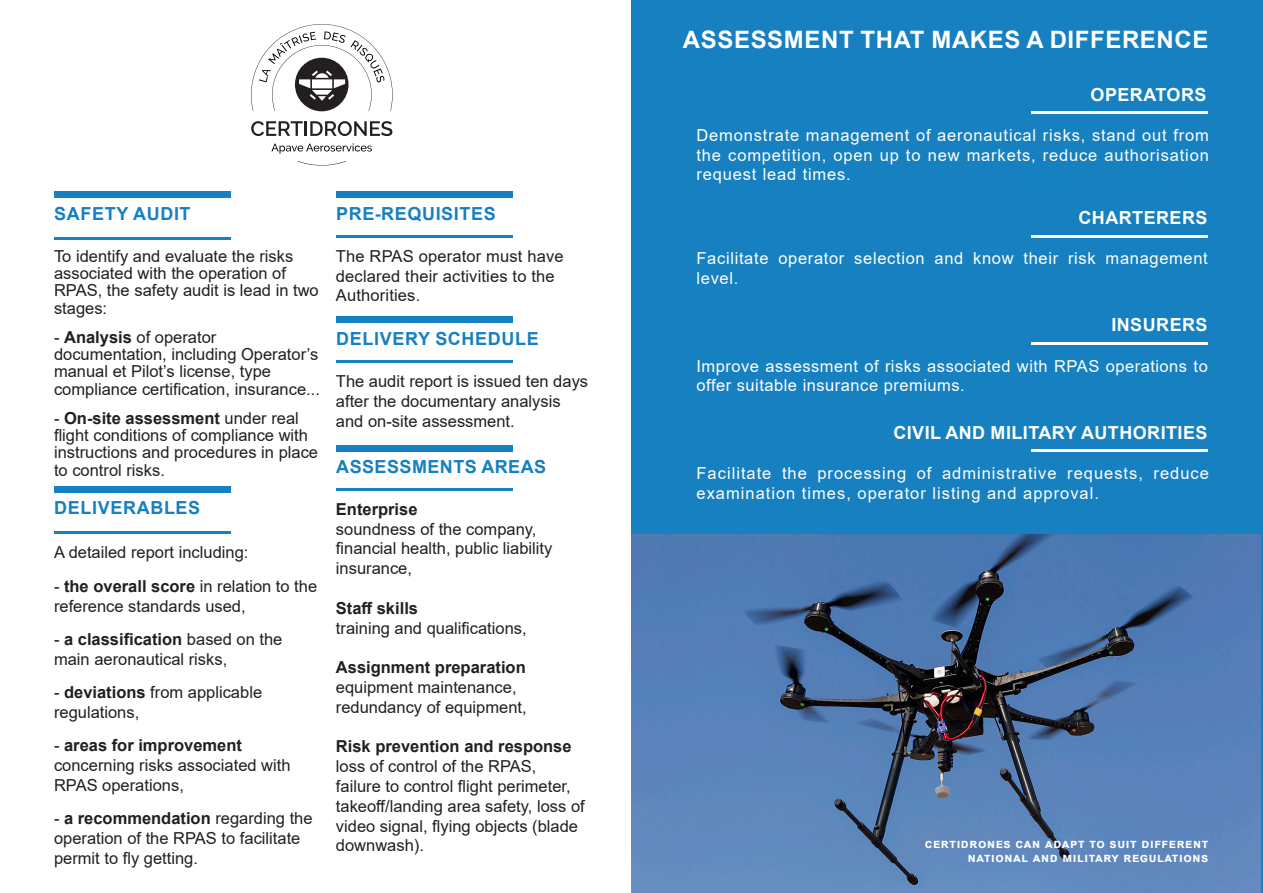
<style>
.page{position:relative;width:1263px;height:893px;background:#fff}
.page>*{position:absolute;margin:0;border:0;box-sizing:border-box;transform-origin:0 0}
.t1{font:700 24px "Arial";letter-spacing:.025em;color:#fff}
.t2{font:700 18px "Arial";letter-spacing:.035em;color:#1680c0}
.t3{font:700 18px "Arial";letter-spacing:.025em;color:#fff}
.t4{font:16.5px/19.8px "Arial";color:#231f20}
.t5{font:16.5px/19.8px "Arial";letter-spacing:.05em;color:#fff}
.t6{font:16.5px/19.8px "Arial";letter-spacing:.03em;color:#fff}
.t7{font:700 16.5px "Arial";color:#231f20}
.t8{font:700 12.75px/13.5px "Arial";letter-spacing:.05em;color:#fff;text-align:right}
.s1{font-weight:700}
</style>
<div class="page">
<div style="left:631px;top:0;width:632px;height:893px;background:#1680c0"></div>
<img style="left:631px;top:534px;width:630px;height:359px">
<hr style="left:1031px;top:112px;width:177px;height:2px;background:#fff">
<hr style="left:1031px;top:236px;width:177px;height:2px;background:#fff">
<hr style="left:1031px;top:343px;width:177px;height:2px;background:#fff">
<hr style="left:1031px;top:450px;width:177px;height:2px;background:#fff">
<hr style="left:336px;top:235px;width:176px;height:2px;background:#1680c0">
<div style="left:336px;top:191px;width:176px;height:7px;background:#1680c0"></div>
<hr style="left:336px;top:360px;width:176px;height:2px;background:#1680c0">
<div style="left:336px;top:316px;width:176px;height:7px;background:#1680c0"></div>
<hr style="left:54px;top:237px;width:176px;height:2px;background:#1680c0">
<div style="left:54px;top:191px;width:176px;height:7px;background:#1680c0"></div>
<hr style="left:54px;top:531px;width:176px;height:3px;background:#1680c0">
<div style="left:54px;top:486px;width:176px;height:7px;background:#1680c0"></div>
<svg style="left:251px;top:24px;width:142px;height:142px"></svg>
<hr style="left:336px;top:488px;width:176px;height:2px;background:#1680c0">
<div style="left:336px;top:445px;width:176px;height:7px;background:#1680c0"></div>
<p class="t2" style="left:54px;top:201px;width:138px">SAFETY AUDIT</p>
<p class="t4" style="left:54px;top:247px;width:266px;line-height:17.2px">To identify and evaluate the risks associated with the operation of<br>RPAS, the safety audit is lead in two stages:</p>
<p class="t4" style="left:54px;top:328px;width:267px;line-height:17.2px">- <span class="s1">Analysis</span> of operator documentation, including Operator’s manual et Pilot’s license, type compliance certification, insurance...</p>
<p class="t4" style="left:54px;top:409px;width:266px;line-height:17.2px">- <span class="s1">On-site assessment</span> under real flight conditions of compliance with instructions and procedures in place to control risks.</p>
<p class="t2" style="left:54px;top:495px;width:147px">DELIVERABLES</p>
<p class="t4" style="left:54px;top:543px;width:196px">A detailed report including:</p>
<p class="t4" style="left:54px;top:576px;width:265px">- <span class="s1">the overall score</span> in relation to the reference standards used,</p>
<p class="t4" style="left:54px;top:629px;width:230px">- <span class="s1">a classification</span> based on the main aeronautical risks,</p>
<p class="t4" style="left:54px;top:682px;width:210px">- <span class="s1">deviations</span> from applicable regulations,</p>
<p class="t4" style="left:54px;top:735px;width:238px">- <span class="s1">areas for improvement </span>concerning risks associated with<br>RPAS operations,</p>
<p class="t4" style="left:54px;top:808px;width:260px">- <span class="s1">a recommendation</span> regarding the operation of the RPAS to facilitate permit to fly getting.</p>
<p class="t2" style="left:336px;top:201px;width:161px">PRE-REQUISITES</p>
<p class="t4" style="left:336px;top:246px;width:229px">The RPAS operator must have declared their activities to the<br>Authorities.</p>
<p class="t2" style="left:336px;top:326px;width:204px">DELIVERY SCHEDULE</p>
<p class="t4" style="left:336px;top:371px;width:254px">The audit report is issued ten days after the documentary analysis and on-site assessment.</p>
<p class="t2" style="left:336px;top:454px;width:211px">ASSESSMENTS AREAS</p>
<p class="t7" style="left:336px;top:497px;width:83px">Enterprise</p>
<p class="t4" style="left:336px;top:519px;width:218px">soundness of the company, financial health, public liability insurance,</p>
<p class="t7" style="left:336px;top:596px;width:84px">Staff skills</p>
<p class="t4" style="left:336px;top:618px;width:192px">training and qualifications,</p>
<p class="t7" style="left:336px;top:656px;width:191px">Assignment preparation</p>
<p class="t4" style="left:336px;top:677px;width:192px">equipment maintenance, redundancy of equipment,</p>
<p class="t7" style="left:336px;top:735px;width:237px">Risk prevention and response</p>
<p class="t4" style="left:336px;top:756px;width:250px">loss of control of the RPAS, failure to control flight perimeter, takeoff/landing area safety, loss of video signal, flying objects (blade downwash).</p>
<p class="t1" style="left:683px;top:23px;width:527px">ASSESSMENT THAT MAKES A DIFFERENCE</p>
<p class="t3" style="left:1090px;top:82px;width:117px">OPERATORS</p>
<p class="t5" style="left:696px;top:125px;width:514px;text-align:justify">Demonstrate management of aeronautical risks, stand out from the competition, open up to new markets, reduce authorisation request lead times.</p>
<p class="t3" style="left:1078px;top:205px;width:131px">CHARTERERS</p>
<p class="t5" style="left:696px;top:248px;width:513px">Facilitate operator selection and know their risk management level.</p>
<p class="t3" style="left:1111px;top:312px;width:98px">INSURERS</p>
<p class="t6" style="left:696px;top:356px;width:513px">Improve assessment of risks associated with RPAS operations to offer suitable insurance premiums.</p>
<p class="t3" style="left:893px;top:420px;width:316px">CIVIL AND MILITARY AUTHORITIES</p>
<p class="t5" style="left:696px;top:463px;width:514px">Facilitate the processing of administrative requests, reduce examination times, operator listing and approval.</p>
<p class="t8" style="left:925px;top:837px;width:285px">certidrones can adapt to suit different national and military regulations</p>
</div>
